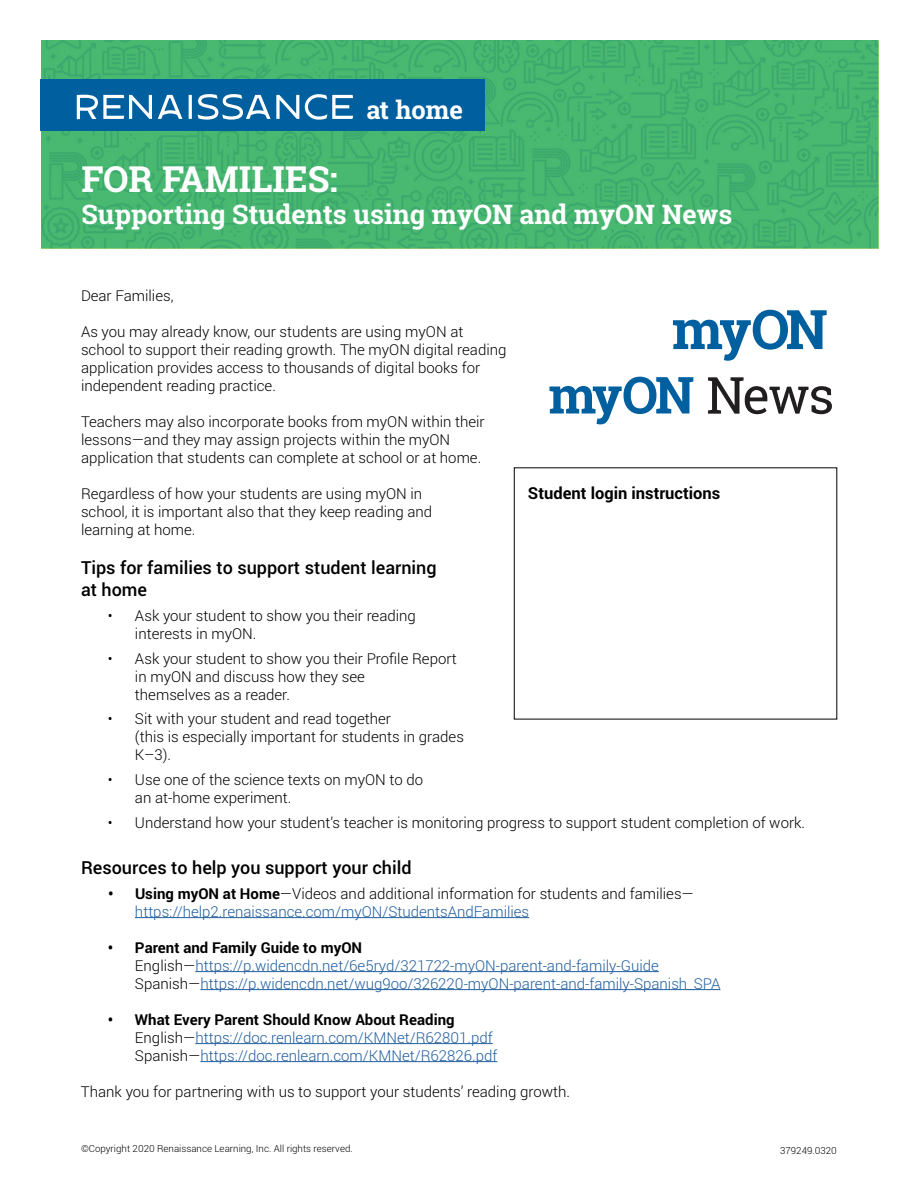
<style>
.page{position:relative;width:918px;height:1188px;background:#fff}
.page>*{position:absolute;margin:0;border:0;box-sizing:border-box;transform-origin:0 0}
.t1{font:700 36px "Roboto Slab";color:#fff}
.t2{font:700 27px "Roboto Slab";color:#fff}
.t3{font:700 25.5px "Roboto Slab";letter-spacing:-.005em;color:#fff}
.t4{font:500 18px/21.6px "Roboto";color:#000}
.t5{font:700 16.5px "Roboto";color:#000}
.t6{font:300 15px/18px "Roboto";color:#000}
.t7{font:300 15px/18px "Roboto";color:#215e9e}
.t8{font:300 9.75px "Roboto";color:#000}
.s1{font-weight:700}
.s2{color:#215e9e}
.s3{font-weight:700;color:#000}
.s4{color:#000}
</style>
<div class="page">
<hr style="left:135px;top:917px;width:394px;height:1px;background:#215e9e">
<hr style="left:195px;top:971px;width:464px;height:1px;background:#215e9e">
<hr style="left:200px;top:989px;width:520px;height:1px;background:#215e9e">
<hr style="left:195px;top:1043px;width:298px;height:1px;background:#215e9e">
<hr style="left:200px;top:1061px;width:297px;height:1px;background:#215e9e">
<img style="left:41px;top:40px;width:837px;height:208px">
<div style="left:40px;top:79px;width:445px;height:51px;background:#005f9e"></div>
<svg style="left:77px;top:94px;width:276px;height:26px"></svg>
<svg style="left:673px;top:310px;width:154px;height:51px"></svg>
<svg style="left:708px;top:377px;width:124px;height:37px"></svg>
<svg style="left:549px;top:377px;width:144px;height:47px"></svg>
<h3 class="t3" style="left:367px;top:92px;width:98px">at home</h3>
<h1 class="t1" style="left:82px;top:154px;width:258px">FOR FAMILIES:</h1>
<h2 class="t2" style="left:82px;top:196px;width:652px">Supporting Students using myON and myON News</h2>
<p class="t6" style="left:81px;top:286px;width:94px">Dear Families,</p>
<p class="t6" style="left:81px;top:322px;width:427px">As you may already know, our students are using myON at school to support their reading growth. The myON digital reading application provides access to thousands of digital books for independent reading practice.</p>
<p class="t6" style="left:81px;top:412px;width:405px">Teachers may also incorporate books from myON within their lessons—and they may assign projects within the myON application that students can complete at school or at home.</p>
<p class="t6" style="left:81px;top:484px;width:353px">Regardless of how your students are using myON in school, it is important also that they keep reading and learning at home.</p>
<p class="t4" style="left:81px;top:557px;width:357px">Tips for families to support student learning at home</p>
<p class="t6" style="left:135px;top:606px;width:282px;text-indent:-27px">• Ask your student to show you their reading interests in myON.</p>
<p class="t6" style="left:135px;top:649px;width:323px;text-indent:-27px">• Ask your student to show you their Profile Report in myON and discuss how they see<br>themselves as a reader.</p>
<p class="t6" style="left:135px;top:709px;width:330px;text-indent:-27px">• Sit with your student and read together<br>(this is especially important for students in grades<br>K–3).</p>
<p class="t6" style="left:135px;top:770px;width:290px;text-indent:-27px">• Use one of the science texts on myON to do an at-home experiment.</p>
<p class="t6" style="left:108px;top:813px;width:699px">• Understand how your student’s teacher is monitoring progress to support student completion of work.</p>
<p class="t4" style="left:81px;top:856px;width:332px">Resources to help you support your child</p>
<p class="t6" style="left:135px;top:884px;width:560px;text-indent:-27px"><span class="s1">• Using myON at Home</span>—Videos and additional information for students and families— <span class="s2">https://help2.renaissance.com/myON/StudentsAndFamilies</span></p>
<p class="t7" style="left:135px;top:938px;width:587px;text-indent:-27px"><span class="s3">• Parent and Family Guide to myON<br></span><span class="s4">English—</span>https://p.widencdn.net/6e5ryd/321722-myON-parent-and-family-Guide<br><span class="s4">Spanish—</span>https://p.widencdn.net/wug9oo/326220-myON-parent-and-family-Spanish_SPA</p>
<p class="t7" style="left:135px;top:1010px;width:364px;text-indent:-27px"><span class="s3">• What Every Parent Should Know About Reading<br></span><span class="s4">English—</span>https://doc.renlearn.com/KMNet/R62801.pdf<br><span class="s4">Spanish—</span>https://doc.renlearn.com/KMNet/R62826.pdf</p>
<p class="t6" style="left:81px;top:1082px;width:490px">Thank you for partnering with us to support your students’ reading growth.</p>
<p class="t5" style="left:528px;top:481px;width:194px">Student login instructions</p>
<p class="t8" style="left:81px;top:1142px;width:273px">©Copyright 2020 Renaissance Learning, Inc. All rights reserved.</p>
<p class="t8" style="left:780px;top:1144px;width:58px">379249.0320</p>
</div>
